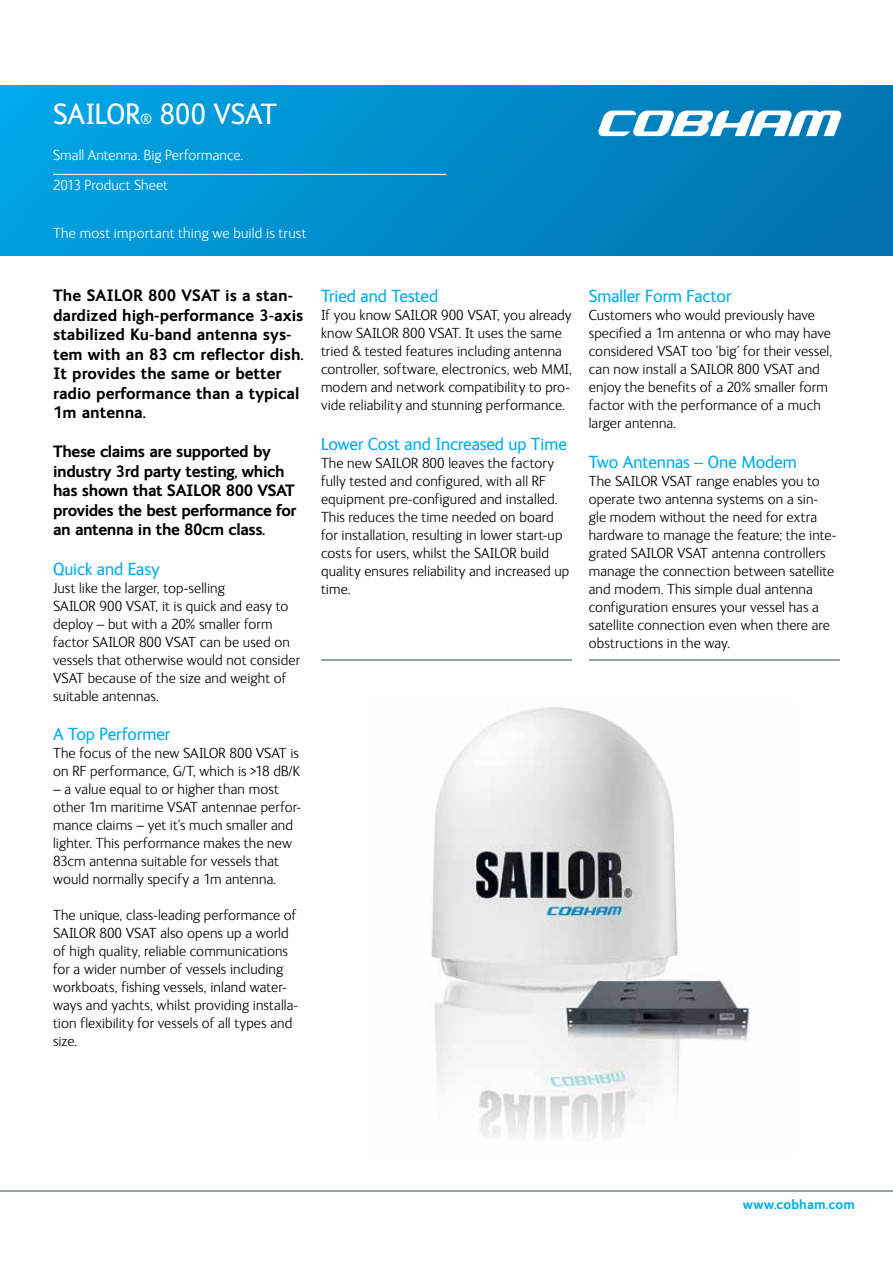
<style>
.page{position:relative;width:893px;height:1263px;background:#fff}
.page>*{position:absolute;margin:0;border:0;box-sizing:border-box;transform-origin:0 0}
.t1{font:30px "FS Ingrid";letter-spacing:-.01em;color:#fff}
.t2{font:18px "FS Ingrid";letter-spacing:-.005em;color:#00aeef}
.t3{font:700 16.5px/19.5px "FS Ingrid";color:#000}
.t4{font:700 16.5px/19.5px "FS Ingrid";letter-spacing:-.025em;color:#000}
.t5{font:300 15px/18px "FS Ingrid";letter-spacing:.005em;color:#000}
.t6{font:300 15px/30.8px "FS Ingrid";letter-spacing:.01em;color:#fff}
.t7{font:700 13.5px "FS Ingrid";letter-spacing:.005em;color:#00aeef}
.s1{font-size:15px}
</style>
<div class="page">
<hr style="left:0;top:1191px;width:893px;height:1px;background:#95a3ab">
<div style="left:0;top:85px;width:893px;height:170px;background:linear-gradient(to right,#00a4e5,#0072ad)"></div>
<svg style="left:597px;top:111px;width:245px;height:25px"></svg>
<hr style="left:53px;top:174px;width:393px;height:1px;background:#fff">
<img style="left:431px;top:707px;width:319px;height:431px">
<hr style="left:321px;top:659px;width:251px;height:2px;background:#95a3ab">
<hr style="left:589px;top:659px;width:251px;height:2px;background:#95a3ab">
<h1 class="t1" style="left:53px;top:98px;width:225px">SAILOR<span class="s1">®</span> 800 VSAT</h1>
<p class="t6" style="left:53px;top:140px;width:192px">Small Antenna. Big Performance.<br>2013 Product Sheet</p>
<p class="t6" style="left:53px;top:218px;width:255px">The most important thing we build is trust</p>
<p class="t3" style="left:53px;top:286px;width:252px">The SAILOR 800 VSAT is a stan&shy;dardized high-performance 3-axis stabilized Ku-band antenna sys&shy;tem with an 83 cm reflector dish.<br>It provides the same or better radio performance than a typical<br>1m antenna.</p>
<p class="t4" style="left:53px;top:442px;width:245px">These claims are supported by industry 3rd party testing, which has shown that SAILOR 800 VSAT provides the best performance for an antenna in the 80cm class.</p>
<p class="t2" style="left:53px;top:559px;width:108px">Quick and Easy</p>
<p class="t5" style="left:53px;top:579px;width:248px">Just like the larger, top-selling<br>SAILOR 900 VSAT, it is quick and easy to deploy – but with a 20% smaller form factor SAILOR 800 VSAT can be used on vessels that otherwise would not consider VSAT because of the size and weight of suitable antennas.</p>
<p class="t2" style="left:53px;top:725px;width:119px">A Top Performer</p>
<p class="t5" style="left:53px;top:745px;width:248px">The focus of the new SAILOR 800 VSAT is on RF performance, G/T, which is &gt;18 dB/K</p>
<p class="t5" style="left:53px;top:781px;width:250px">– a value equal to or higher than most other 1m maritime VSAT antennae perfor&shy;mance claims – yet it’s much smaller and lighter. This performance makes the new 83cm antenna suitable for vessels that would normally specify a 1m antenna.</p>
<p class="t5" style="left:53px;top:907px;width:247px">The unique, class-leading performance of SAILOR 800 VSAT also opens up a world of high quality, reliable communications for a wider number of vessels including workboats, fishing vessels, inland water&shy;ways and yachts, whilst providing installa&shy;tion flexibility for vessels of all types and size.</p>
<p class="t2" style="left:321px;top:286px;width:119px">Tried and Tested</p>
<p class="t5" style="left:321px;top:306px;width:252px">If you know SAILOR 900 VSAT, you already know SAILOR 800 VSAT. It uses the same tried &amp; tested features including antenna controller, software, electronics, web MMI, modem and network compatibility to pro&shy;vide reliability and stunning performance.</p>
<p class="t2" style="left:321px;top:434px;width:247px">Lower Cost and Increased up Time</p>
<p class="t5" style="left:321px;top:454px;width:250px">The new SAILOR 800 leaves the factory fully tested and configured, with all RF equipment pre-configured and installed.<br>This reduces the time needed on board for installation, resulting in lower start-up costs for users, whilst the SAILOR build quality ensures reliability and increased up time.</p>
<p class="t2" style="left:589px;top:286px;width:144px">Smaller Form Factor</p>
<p class="t5" style="left:589px;top:306px;width:245px">Customers who would previously have specified a 1m antenna or who may have considered VSAT too ‘big’ for their vessel, can now install a SAILOR 800 VSAT and enjoy the benefits of a 20% smaller form factor with the performance of a much larger antenna.</p>
<p class="t2" style="left:589px;top:452px;width:209px">Two Antennas – One Modem</p>
<p class="t5" style="left:589px;top:472px;width:249px">The SAILOR VSAT range enables you to operate two antenna systems on a sin&shy;gle modem without the need for extra hardware to manage the feature; the inte&shy;grated SAILOR VSAT antenna controllers manage the connection between satellite and modem. This simple dual antenna configuration ensures your vessel has a satellite connection even when there are obstructions in the way.</p>
<p class="t7" style="left:743px;top:1197px;width:114px">www.cobham.com</p>
</div>
